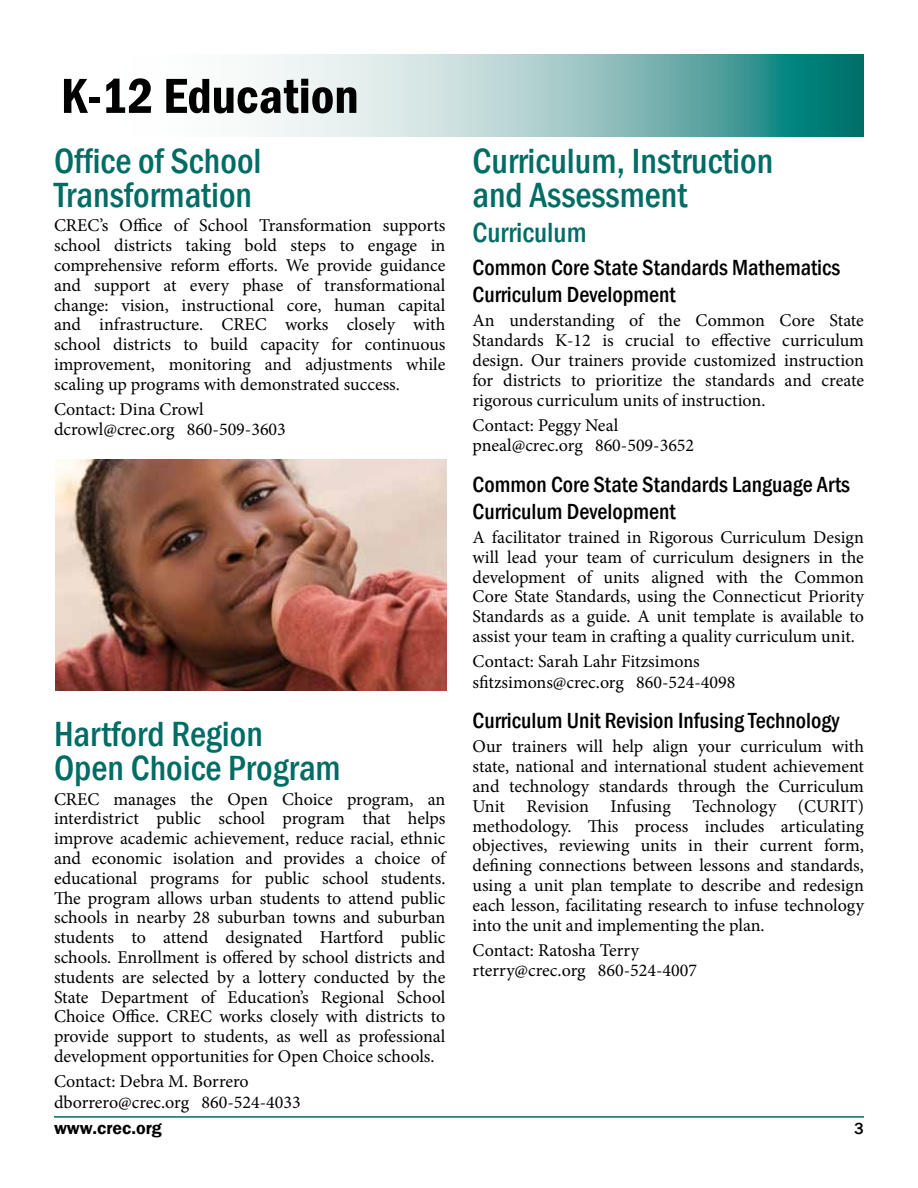
<style>
.page{position:relative;width:918px;height:1188px;background:#fff}
.page>*{position:absolute;margin:0;border:0;box-sizing:border-box;transform-origin:0 0}
.t1{font:600 condensed 51px "Franklin Gothic";color:#000}
.t2{font:500 condensed 36px/34.5px "Franklin Gothic";color:#006c64}
.t3{font:500 condensed 28.5px "Franklin Gothic";color:#006c64}
.t4{font:500 condensed 22.5px/27px "Franklin Gothic";color:#000}
.t5{font:18px/19.8px "Minion Pro";color:#000;text-align:justify}
.t6{font:600 18px "Franklin Gothic";color:#000}
.t7{font:500 16.5px "Franklin Gothic";color:#000}
</style>
<div class="page">
<hr style="left:54px;top:1116px;width:810px;height:2px;background:#006c64">
<svg style="left:258px;top:54px;width:606px;height:82px;background:#91c2c0"></svg>
<img style="left:56px;top:459px;width:391px;height:232px">
<h1 class="t1" style="left:61px;top:62px;width:299px">K-12 Education</h1>
<h2 class="t2" style="left:54px;top:143px;width:209px">Office of School<br>Transformation</h2>
<p class="t5" style="left:54px;top:216px;width:393px">CREC’s Office of School Transformation supports school districts taking bold steps to engage in comprehensive reform efforts. We provide guidance and support at every phase of transformational change: vision, instructional core, human capital and infrastructure. CREC works closely with school districts to build capacity for continuous improvement, monitoring and adjustments while scaling up programs with demonstrated success.</p>
<p class="t5" style="left:54px;top:399px;width:233px;line-height:20.7px">Contact: Dina Crowl dcrowl@crec.org 860-509-3603</p>
<h2 class="t2" style="left:54px;top:716px;width:288px">Hartford Region<br>Open Choice Program</h2>
<p class="t5" style="left:54px;top:789px;width:393px">CREC manages the Open Choice program, an interdistrict public school program that helps improve academic achievement, reduce racial, ethnic and economic isolation and provides a choice of educational programs for public school students.<br>The program allows urban students to attend public schools in nearby 28 suburban towns and suburban students to attend designated Hartford public schools. Enrollment is offered by school districts and students are selected by a lottery conducted by the State Department of Education’s Regional School Choice Office. CREC works closely with districts to provide support to students, as well as professional development opportunities for Open Choice schools.</p>
<p class="t5" style="left:54px;top:1071px;width:248px;line-height:20.7px">Contact: Debra M. Borrero dborrero@crec.org 860-524-4033</p>
<h2 class="t2" style="left:472px;top:143px;width:302px">Curriculum, Instruction and Assessment</h2>
<h3 class="t3" style="left:472px;top:213px;width:116px">Curriculum</h3>
<p class="t4" style="left:472px;top:254px;width:369px">Common Core State Standards Mathematics<br>Curriculum Development</p>
<p class="t5" style="left:472px;top:311px;width:393px">An understanding of the Common Core State Standards K-12 is crucial to effective curriculum design. Our trainers provide customized instruction for districts to prioritize the standards and create rigorous curriculum units of instruction.</p>
<p class="t5" style="left:472px;top:415px;width:223px;line-height:20.7px">Contact: Peggy Neal pneal@crec.org 860-509-3652</p>
<p class="t4" style="left:472px;top:471px;width:379px">Common Core State Standards Language Arts<br>Curriculum Development</p>
<p class="t5" style="left:472px;top:527px;width:393px">A facilitator trained in Rigorous Curriculum Design will lead your team of curriculum designers in the development of units aligned with the Common Core State Standards, using the Connecticut Priority Standards as a guide. A unit template is available to assist your team in crafting a quality curriculum unit.</p>
<p class="t5" style="left:472px;top:651px;width:264px;line-height:20.7px">Contact: Sarah Lahr Fitzsimons sfitzsimons@crec.org 860-524-4098</p>
<p class="t4" style="left:472px;top:707px;width:369px">Curriculum Unit Revision Infusing Technology</p>
<p class="t5" style="left:472px;top:737px;width:393px">Our trainers will help align your curriculum with state, national and international student achievement and technology standards through the Curriculum Unit Revision Infusing Technology (CURIT) methodology. This process includes articulating objectives, reviewing units in their current form, defining connections between lessons and standards, using a unit plan template to describe and redesign each lesson, facilitating research to infuse technology into the unit and implementing the plan.</p>
<p class="t5" style="left:472px;top:940px;width:226px;line-height:20.7px">Contact: Ratosha Terry rterry@crec.org 860-524-4007</p>
<p class="t6" style="left:54px;top:1117px;width:109px">www.crec.org</p>
<p class="t7" style="left:854px;top:1118px;width:11px">3</p>
</div>
